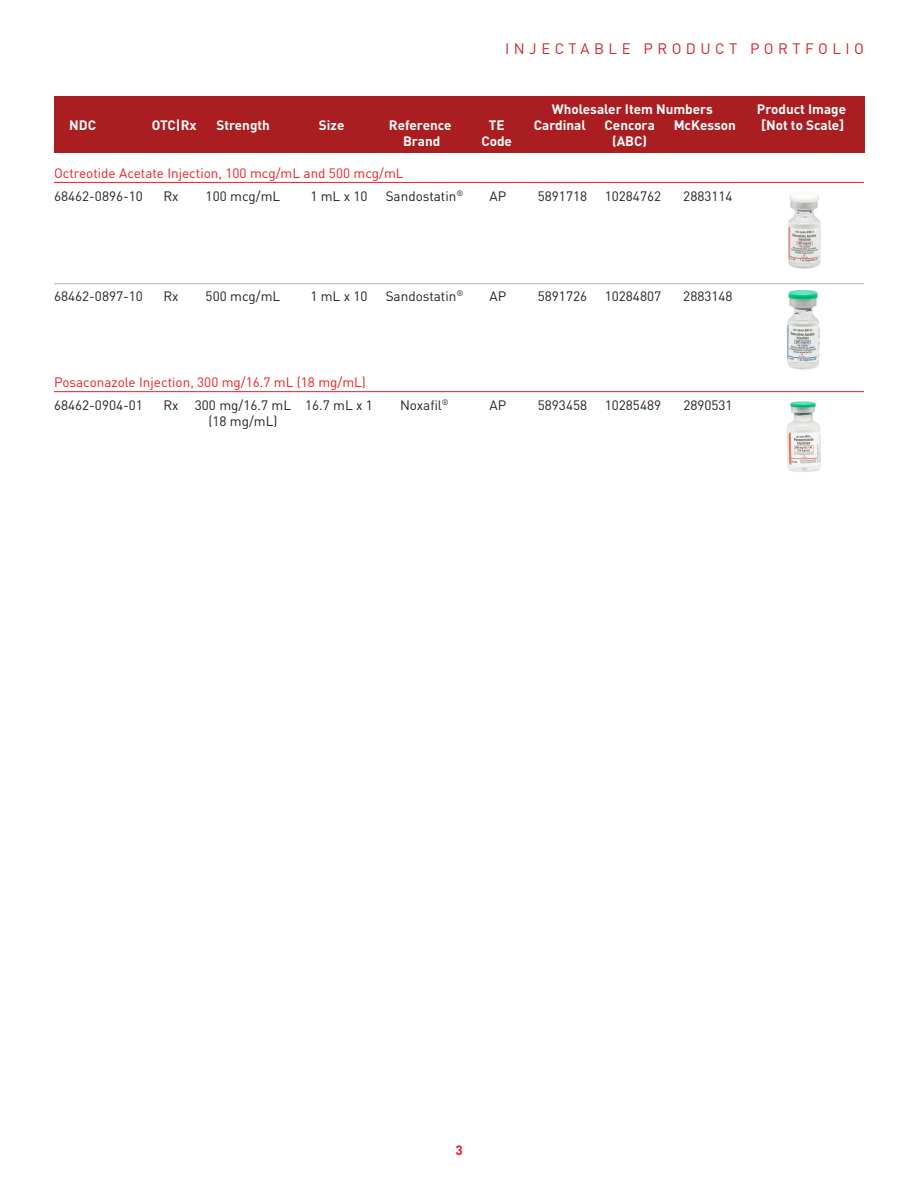
<style>
.page{position:relative;width:918px;height:1188px;background:#fff}
.page>*{position:absolute;margin:0;border:0;box-sizing:border-box;transform-origin:0 0}
.t1{font:15px "DIN Pro";letter-spacing:.3em;color:#d1232a}
.t2{font:13.5px "DIN Pro";color:#231f20}
.t3{font:700 13.5px "DIN Pro";color:#fff}
.t4{font:13.5px "DIN Pro";color:#ee1d23}
.t5{font:700 13.5px "DIN Pro";color:#ee1d23}
</style>
<div class="page">
<div style="left:54px;top:96px;width:810px;height:57px;background:#aa1e21"></div>
<hr style="left:54px;top:182px;width:810px;height:1px;background:#ee1d23">
<hr style="left:54px;top:283px;width:810px;height:1px;background:#c7c8ca">
<hr style="left:54px;top:391px;width:810px;height:1px;background:#ee1d23">
<img style="left:788px;top:195px;width:33px;height:74px">
<img style="left:787px;top:290px;width:33px;height:80px">
<img style="left:787px;top:401px;width:34px;height:71px">
<p class="t1" style="left:505px;top:39px;width:360px">INJECTABLE PRODUCT PORTFOLIO</p>
<p class="t3" style="left:552px;top:100px;width:163px">Wholesaler Item Numbers</p>
<p class="t3" style="left:757px;top:100px;width:91px">Product Image</p>
<p class="t3" style="left:69px;top:116px;width:28px">NDC</p>
<p class="t3" style="left:152px;top:116px;width:46px">OTC|Rx</p>
<p class="t3" style="left:216px;top:116px;width:55px">Strength</p>
<p class="t3" style="left:319px;top:116px;width:27px">Size</p>
<p class="t3" style="left:389px;top:116px;width:64px">Reference</p>
<p class="t3" style="left:489px;top:116px;width:17px">TE</p>
<p class="t3" style="left:534px;top:116px;width:53px">Cardinal</p>
<p class="t3" style="left:605px;top:116px;width:52px">Cencora</p>
<p class="t3" style="left:674px;top:116px;width:64px">McKesson</p>
<p class="t3" style="left:761px;top:116px;width:85px">[Not to Scale]</p>
<p class="t3" style="left:403px;top:132px;width:39px">Brand</p>
<p class="t3" style="left:481px;top:132px;width:32px">Code</p>
<p class="t3" style="left:612px;top:132px;width:36px">(ABC)</p>
<p class="t4" style="left:54px;top:164px;width:351px">Octreotide Acetate Injection, 100 mcg/mL and 500 mcg/mL</p>
<p class="t2" style="left:54px;top:187px;width:91px">68462-0896-10</p>
<p class="t2" style="left:163px;top:187px;width:17px">Rx</p>
<p class="t2" style="left:206px;top:187px;width:76px">100 mcg/mL</p>
<p class="t2" style="left:310px;top:187px;width:59px">1 mL x 10</p>
<p class="t2" style="left:386px;top:187px;width:79px">Sandostatin<sup>®</sup></p>
<p class="t2" style="left:490px;top:187px;width:18px">AP</p>
<p class="t2" style="left:538px;top:187px;width:51px">5891718</p>
<p class="t2" style="left:605px;top:187px;width:58px">10284762</p>
<p class="t2" style="left:683px;top:187px;width:51px">2883114</p>
<p class="t2" style="left:54px;top:287px;width:91px">68462-0897-10</p>
<p class="t2" style="left:163px;top:287px;width:17px">Rx</p>
<p class="t2" style="left:206px;top:287px;width:76px">500 mcg/mL</p>
<p class="t2" style="left:310px;top:287px;width:59px">1 mL x 10</p>
<p class="t2" style="left:386px;top:287px;width:79px">Sandostatin<sup>®</sup></p>
<p class="t2" style="left:490px;top:287px;width:18px">AP</p>
<p class="t2" style="left:538px;top:287px;width:51px">5891726</p>
<p class="t2" style="left:605px;top:287px;width:58px">10284807</p>
<p class="t2" style="left:683px;top:287px;width:51px">2883148</p>
<p class="t4" style="left:54px;top:373px;width:313px">Posaconazole Injection, 300 mg/16.7 mL (18 mg/mL)</p>
<p class="t2" style="left:54px;top:396px;width:91px">68462-0904-01</p>
<p class="t2" style="left:163px;top:396px;width:211px">Rx 300 mg/16.7 mL 16.7 mL x 1</p>
<p class="t2" style="left:400px;top:396px;width:50px">Noxafil<sup>®</sup></p>
<p class="t2" style="left:490px;top:396px;width:18px">AP</p>
<p class="t2" style="left:538px;top:396px;width:51px">5893458</p>
<p class="t2" style="left:605px;top:396px;width:58px">10285489</p>
<p class="t2" style="left:683px;top:396px;width:51px">2890531</p>
<p class="t2" style="left:208px;top:412px;width:71px">(18 mg/mL)</p>
<p class="t5" style="left:455px;top:1141px;width:9px">3</p>
</div>
